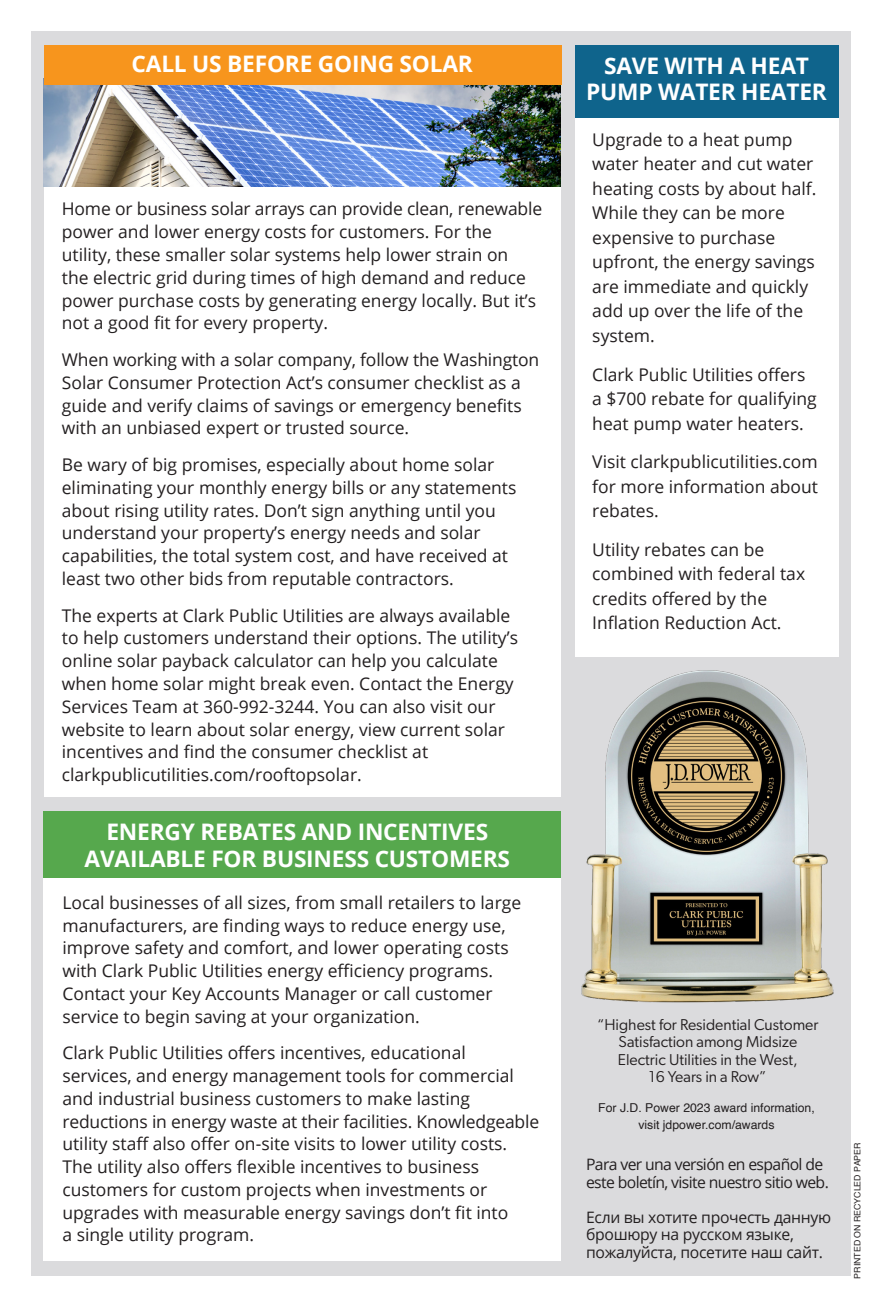
<style>
.page{position:relative;width:882px;height:1308px;background:#fff}
.page>*{position:absolute;margin:0;border:0;box-sizing:border-box;transform-origin:0 0}
.t1{font:700 22.75px/26.2px "Open Sans";letter-spacing:-.01em;color:#fff;text-align:center}
.t2{font:17.5px/22.8px "Open Sans";color:#231f20}
.t3{font:15.75px "Gibson";color:#231f20}
.t4{font:15.75px/17.5px "Open Sans";letter-spacing:-.02em;color:#231f20}
.t5{font:15.75px/17.5px "Open Sans";letter-spacing:-.04em;color:#231f20}
.t6{font:12.25px/17.5px "Helvetica";color:#231f20;text-align:center}
.t7{font:8.75px "Helvetica";color:#231f20}
</style>
<div class="page">
<div style="left:31px;top:32px;width:819px;height:1244px;background:#dbdbdd"></div>
<div style="left:575px;top:83px;width:263px;height:574px;background:#fff"></div>
<div style="left:44px;top:78px;width:517px;height:719px;background:#fff"></div>
<div style="left:43px;top:824px;width:518px;height:436px;background:#fff"></div>
<img style="left:581px;top:670px;width:253px;height:333px">
<div style="left:44px;top:811px;width:517px;height:67px;background:#56a84d"></div>
<div style="left:575px;top:46px;width:263px;height:72px;background:#0f648c"></div>
<img style="left:44px;top:85px;width:517px;height:101px">
<div style="left:44px;top:46px;width:517px;height:39px;background:#f7951d"></div>
<p class="t1" style="left:132px;top:50px;width:343px">CALL US BEFORE GOING SOLAR</p>
<p class="t2" style="left:62px;top:197px;width:482px">Home or business solar arrays can provide clean, renewable</p>
<p class="t2" style="left:62px;top:220px;width:476px">power and lower energy costs for customers. For the utility, these smaller solar systems help lower strain on the electric grid during times of high demand and reduce power purchase costs by generating energy locally. But it’s not a good fit for every property.</p>
<p class="t2" style="left:62px;top:348px;width:479px">When working with a solar company, follow the Washington Solar Consumer Protection Act’s consumer checklist as a guide and verify claims of savings or emergency benefits with an unbiased expert or trusted source.</p>
<p class="t2" style="left:62px;top:453px;width:456px">Be wary of big promises, especially about home solar eliminating your monthly energy bills or any statements about rising utility rates. Don’t sign anything until you</p>
<p class="t2" style="left:62px;top:521px;width:420px">understand your property’s energy needs and solar</p>
<p class="t2" style="left:62px;top:544px;width:448px">capabilities, the total system cost, and have received at least two other bids from reputable contractors.</p>
<p class="t2" style="left:62px;top:603px;width:450px">The experts at Clark Public Utilities are always available</p>
<p class="t2" style="left:62px;top:626px;width:458px">to help customers understand their options. The utility’s online solar payback calculator can help you calculate when home solar might break even. Contact the Energy Services Team at 360-992-3244. You can also visit our</p>
<p class="t2" style="left:62px;top:717px;width:445px">website to learn about solar energy, view current solar incentives and find the consumer checklist at</p>
<p class="t2" style="left:62px;top:762px;width:301px">clarkpublicutilities.com/rooftopsolar.</p>
<p class="t1" style="left:106px;top:818px;width:383px">ENERGY REBATES AND INCENTIVES</p>
<p class="t1" style="left:85px;top:844px;width:427px">AVAILABLE FOR BUSINESS CUSTOMERS</p>
<p class="t2" style="left:62px;top:890px;width:460px">Local businesses of all sizes, from small retailers to large manufacturers, are finding ways to reduce energy use,</p>
<p class="t2" style="left:62px;top:936px;width:448px">improve safety and comfort, and lower operating costs with Clark Public Utilities energy efficiency programs.</p>
<p class="t2" style="left:62px;top:981px;width:432px">Contact your Key Accounts Manager or call customer</p>
<p class="t2" style="left:62px;top:1004px;width:359px">service to begin saving at your organization.</p>
<p class="t2" style="left:62px;top:1041px;width:405px">Clark Public Utilities offers incentives, educational</p>
<p class="t2" style="left:62px;top:1063px;width:453px">services, and energy management tools for commercial and industrial business customers to make lasting</p>
<p class="t2" style="left:62px;top:1109px;width:478px">reductions in energy waste at their facilities. Knowledgeable utility staff also offer on-site visits to lower utility costs.</p>
<p class="t2" style="left:62px;top:1154px;width:418px">The utility also offers flexible incentives to business</p>
<p class="t2" style="left:62px;top:1177px;width:426px">customers for custom projects when investments or</p>
<p class="t2" style="left:62px;top:1200px;width:447px">upgrades with measurable energy savings don’t fit into</p>
<p class="t2" style="left:62px;top:1223px;width:193px">a single utility program.</p>
<p class="t1" style="left:586px;top:52px;width:242px">SAVE WITH A HEAT<br>PUMP WATER HEATER</p>
<p class="t2" style="left:592px;top:127px;width:226px;line-height:24.5px">Upgrade to a heat pump water heater and cut water heating costs by about half.</p>
<p class="t2" style="left:592px;top:200px;width:224px;line-height:24.5px">While they can be more expensive to purchase upfront, the energy savings are immediate and quickly add up over the life of the system.</p>
<p class="t2" style="left:592px;top:361px;width:226px;line-height:24.5px">Clark Public Utilities offers a $700 rebate for qualifying heat pump water heaters.</p>
<p class="t2" style="left:592px;top:449px;width:227px;line-height:24.5px;text-align:justify">Visit clarkpublicutilities.com for more information about rebates.</p>
<p class="t2" style="left:592px;top:537px;width:173px">Utility rebates can be</p>
<p class="t2" style="left:592px;top:561px;width:214px;line-height:24.5px">combined with federal tax credits offered by the</p>
<p class="t2" style="left:592px;top:611px;width:191px">Inflation Reduction Act.</p>
<p class="t3" style="left:597px;top:1014px;width:223px">“Highest for Residential Customer</p>
<p class="t3" style="left:618px;top:1032px;width:180px">Satisfaction among Midsize</p>
<p class="t3" style="left:618px;top:1049px;width:181px">Electric Utilities in the West,</p>
<p class="t3" style="left:649px;top:1067px;width:119px">16 Years in a Row”</p>
<p class="t6" style="left:598px;top:1098px;width:218px">For J.D. Power 2023 award information, visit jdpower.com/awards</p>
<p class="t5" style="left:586px;top:1155px;width:244px">Para ver una versión en español de este boletín, visite nuestro sitio web.</p>
<p class="t4" style="left:586px;top:1207px;width:247px">Если вы хотите прочесть данную брошюру на русском языке, пожалуйста, посетите наш сайт.</p>
<p class="t7" style="left:851px;top:1278px;width:137px;rotate:-90deg">PRINTED ON RECYCLED PAPER</p>
</div>
